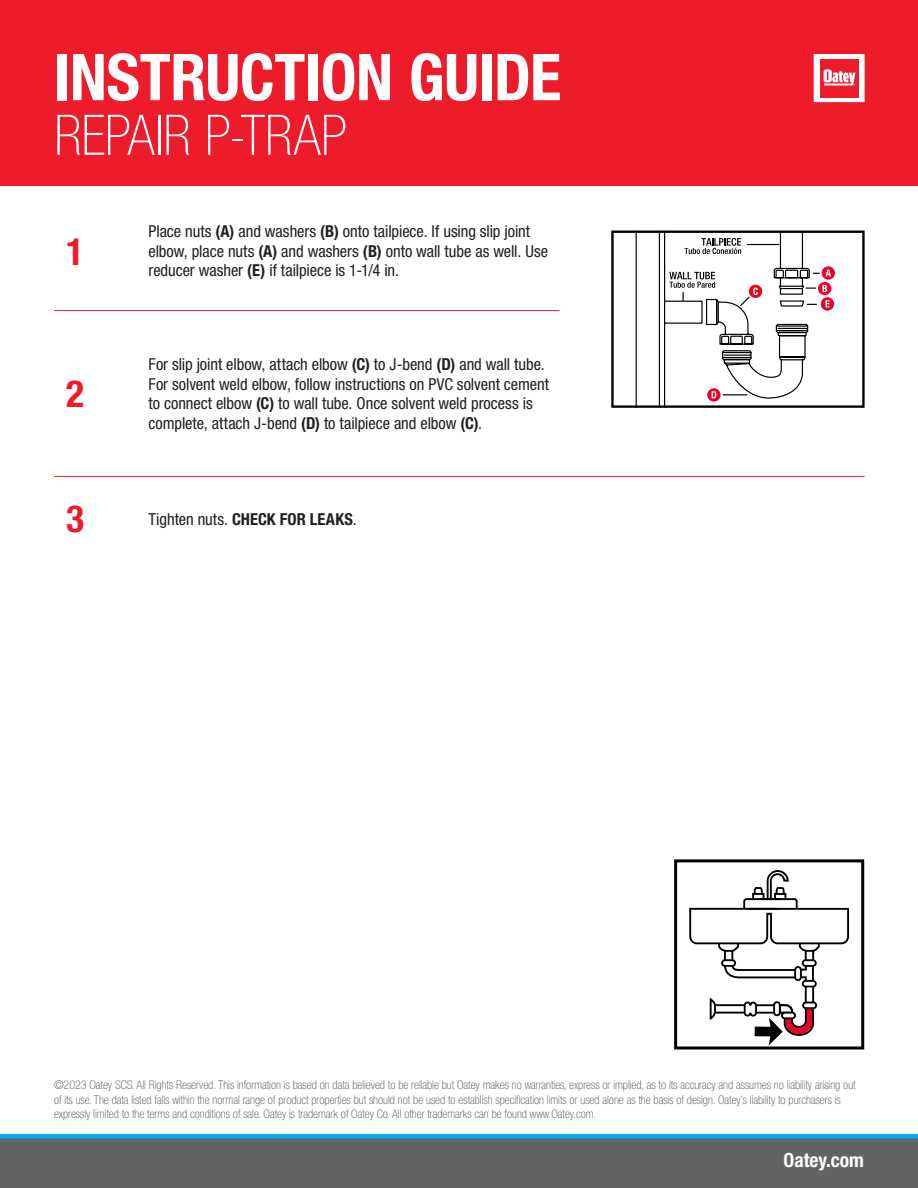
<style>
.page{position:relative;width:918px;height:1188px;background:#fff}
.page>*{position:absolute;margin:0;border:0;box-sizing:border-box;transform-origin:0 0}
.t1{font:700 condensed 64.65px "Helvetica Neue LT Std";letter-spacing:-.01em;color:#fff}
.t2{font:100 condensed 55.95px "Helvetica Neue LT Std";letter-spacing:-.005em;color:#fff}
.t3{font:700 condensed 37.5px "Helvetica Neue LT Std";color:#ee1b2b}
.t4{font:700 condensed 19.5px "Helvetica Neue LT Std";color:#fff}
.Instruction_Copy{font:condensed 16.5px/19.5px "Helvetica Neue LT Std";letter-spacing:-.005em;color:#231f20}
.t5{font:100 condensed 12px/14.4px "Helvetica Neue LT Std";color:#4b4c4d}
.s1{font-weight:700}
</style>
<div class="page">
<div style="left:0;top:0;width:918px;height:186px;background:#ee1b2b"></div>
<svg style="left:813px;top:54px;width:52px;height:49px"></svg>
<div style="left:0;top:1138px;width:918px;height:50px;background:#636366"></div>
<hr style="left:0;top:1134px;width:918px;height:4px;background:#00aeef">
<svg style="left:611px;top:231px;width:254px;height:177px"></svg>
<svg style="left:635px;top:230px;width:196px;height:178px"></svg>
<div style="left:674px;top:859px;width:190px;height:191px;border:3px solid #000"></div>
<svg style="left:689px;top:870px;width:160px;height:176px"></svg>
<hr style="left:54px;top:310px;width:505px;height:1px;background:#ee1b2b">
<hr style="left:54px;top:476px;width:811px;height:1px;background:#ee1b2b">
<h1 class="t1" style="left:54px;top:38px;width:509px">INSTRUCTION GUIDE</h1>
<p class="t2" style="left:54px;top:104px;width:294px">REPAIR P-TRAP</p>
<p class="t3" style="left:66px;top:229px;width:19px">1</p>
<p class="t3" style="left:66px;top:371px;width:19px">2</p>
<p class="t3" style="left:66px;top:496px;width:19px">3</p>
<p class="Instruction_Copy" style="left:148px;top:221px;width:401px">Place nuts <span class="s1">(A)</span> and washers <span class="s1">(B)</span> onto tailpiece. If using slip joint elbow, place nuts <span class="s1">(A)</span> and washers <span class="s1">(B)</span> onto wall tube as well. Use reducer washer <span class="s1">(E)</span> if tailpiece is 1-1/4 in.</p>
<p class="Instruction_Copy" style="left:148px;top:354px;width:402px">For slip joint elbow, attach elbow <span class="s1">(C)</span> to J-bend <span class="s1">(D)</span> and wall tube.<br>For solvent weld elbow, follow instructions on PVC solvent cement to connect elbow <span class="s1">(C)</span> to wall tube. Once solvent weld process is complete, attach J-bend <span class="s1">(D)</span> to tailpiece and elbow <span class="s1">(C)</span>.</p>
<p class="Instruction_Copy" style="left:148px;top:509px;width:210px">Tighten nuts. <span class="s1">CHECK FOR LEAKS</span>.</p>
<p class="t5" style="left:54px;top:1078px;width:803px">©2023 Oatey SCS. All Rights Reserved. This information is based on data believed to be reliable but Oatey makes no warranties, express or implied, as to its accuracy and assumes no liability arising out of its use. The data listed falls within the normal range of product properties but should not be used to establish specification limits or used alone as the basis of design. Oatey’s liability to purchasers is expressly limited to the terms and conditions of sale. Oatey is trademark of Oatey Co. All other trademarks can be found www.Oatey.com.</p>
<h3 class="t4" style="left:784px;top:1148px;width:82px">Oatey.com</h3>
</div>
